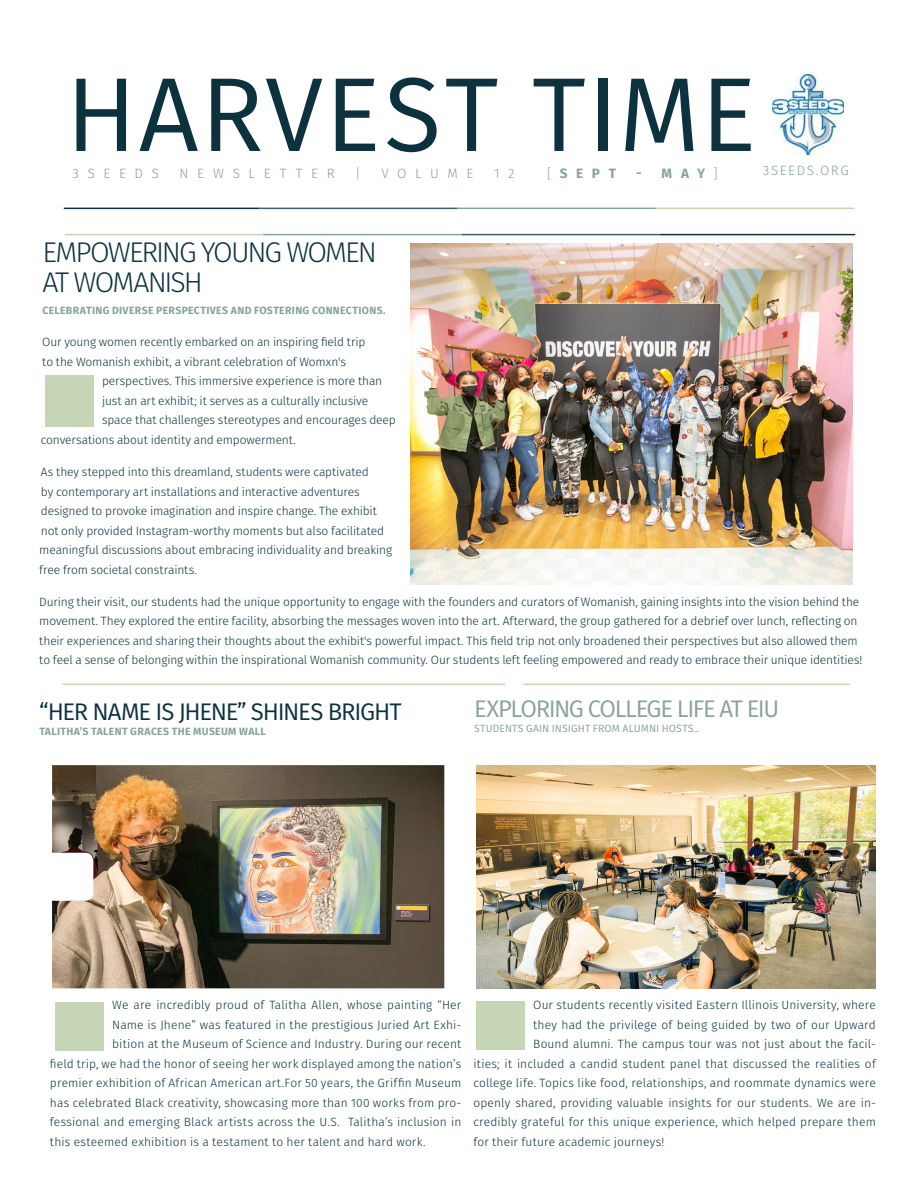
<style>
.page{position:relative;width:918px;height:1188px;background:#fff}
.page>*{position:absolute;margin:0;border:0;box-sizing:border-box;transform-origin:0 0}
.t1{font:105px "Fira Sans";letter-spacing:.015em;color:#0c3240}
.t2{font:300 28.5px/30px "Fira Sans";letter-spacing:-.07em;color:#0c3240}
.t3{font:24px "Fira Sans";letter-spacing:-.05em;color:#0c3240}
.t4{font:24px "Fira Sans";letter-spacing:-.06em;color:#86a498}
.t5{font:300 13.5px "Fira Sans";letter-spacing:.635em;color:#86a498}
.t6{font:700 13.5px "Fira Sans";letter-spacing:.64em;color:#86a498}
.t7{font:300 13.5px "Fira Sans";letter-spacing:.115em;color:#86a498}
.t8{font:300 12px/19.5px "Fira Sans";color:#0c3240}
.t9{font:700 10.5px "Fira Sans";letter-spacing:.03em;color:#86a498}
.t10{font:10.5px "Fira Sans";letter-spacing:.005em;color:#86a498}
.s1{font-weight:300}
</style>
<div class="page">
<hr style="left:64px;top:208px;width:195px;height:1px;background:#0c3240">
<hr style="left:259px;top:208px;width:199px;height:1px;background:#3b5f6c">
<hr style="left:458px;top:208px;width:198px;height:1px;background:#86a498">
<hr style="left:656px;top:208px;width:198px;height:1px;background:#c7d5b7">
<hr style="left:660px;top:234px;width:195px;height:1px;background:#0c3240">
<hr style="left:461px;top:234px;width:199px;height:1px;background:#3b5f6c">
<hr style="left:263px;top:234px;width:198px;height:1px;background:#86a498">
<hr style="left:65px;top:234px;width:198px;height:1px;background:#c7d5b7">
<img style="left:410px;top:243px;width:443px;height:342px">
<img style="left:52px;top:765px;width:392px;height:223px">
<img style="left:476px;top:765px;width:400px;height:223px">
<img style="left:772px;top:75px;width:71px;height:79px">
<div style="left:45px;top:375px;width:49px;height:52px;background:#c7d5b7"></div>
<div style="left:55px;top:1002px;width:49px;height:49px;background:#c7d5b7"></div>
<div style="left:476px;top:1001px;width:49px;height:49px;background:#c7d5b7"></div>
<hr style="left:63px;top:684px;width:442px;height:1px;background:#c7d5b7">
<hr style="left:524px;top:684px;width:326px;height:1px;background:#c7d5b7">
<h1 class="t1" style="left:66px;top:41px;width:692px">HARVEST TIME</h1>
<p class="t5" style="left:73px;top:163px;width:88px">3SEEDS</p>
<p class="t5" style="left:180px;top:163px;width:157px">NEWSLETTER</p>
<p class="t5" style="left:355px;top:163px;width:7px">|</p>
<p class="t5" style="left:381px;top:163px;width:94px">VOLUME</p>
<p class="t5" style="left:494px;top:163px;width:22px">1 2</p>
<p class="t6" style="left:547px;top:163px;width:70px"><span class="s1">[</span>SEPT</p>
<p class="t6" style="left:636px;top:163px;width:83px">- MAY<span class="s1">]</span></p>
<p class="t7" style="left:763px;top:161px;width:88px">3SEEDS.ORG</p>
<h2 class="t2" style="left:42px;top:237px;width:336px">EMPOWERING YOUNG WOMEN<br>AT WOMANISH</h2>
<p class="t9" style="left:42px;top:303px;width:345px">CELEBRATING DIVERSE PERSPECTIVES AND FOSTERING CONNECTIONS.</p>
<p class="t8" style="left:42px;top:333px;width:325px">Our young women recently embarked on an inspiring field trip</p>
<p class="t8" style="left:42px;top:352px;width:305px">to the Womanish exhibit, a vibrant celebration of Womxn's</p>
<p class="t8" style="left:102px;top:372px;width:282px">perspectives. This immersive experience is more than</p>
<p class="t8" style="left:102px;top:391px;width:268px">just an art exhibit; it serves as a culturally inclusive</p>
<p class="t8" style="left:102px;top:411px;width:295px">space that challenges stereotypes and encourages deep</p>
<p class="t8" style="left:41px;top:430px;width:256px">conversations about identity and empowerment.</p>
<p class="t8" style="left:39px;top:462px;width:354px">As they stepped into this dreamland, students were captivated<br>by contemporary art installations and interactive adventures designed to provoke imagination and inspire change. The exhibit not only provided Instagram-worthy moments but also facilitated meaningful discussions about embracing individuality and breaking free from societal constraints.</p>
<p class="t8" style="left:39px;top:592px;width:825px">During their visit, our students had the unique opportunity to engage with the founders and curators of Womanish, gaining insights into the vision behind the movement. They explored the entire facility, absorbing the messages woven into the art. Afterward, the group gathered for a debrief over lunch, reflecting on their experiences and sharing their thoughts about the exhibit's powerful impact. This field trip not only broadened their perspectives but also allowed them to feel a sense of belonging within the inspirational Womanish community. Our students left feeling empowered and ready to embrace their unique identities!</p>
<h3 class="t3" style="left:39px;top:695px;width:364px">“HER NAME IS JHENE” SHINES BRIGHT</h3>
<p class="t9" style="left:39px;top:724px;width:228px">TALITHA’S TALENT GRACES THE MUSEUM WALL</p>
<h3 class="t4" style="left:474px;top:692px;width:306px">EXPLORING COLLEGE LIFE AT EIU</h3>
<p class="t10" style="left:474px;top:721px;width:226px">STUDENTS GAIN INSIGHT FROM ALUMNI HOSTS..</p>
<p class="t8" style="left:112px;top:995px;width:351px">We are incredibly proud of Talitha Allen, whose painting “Her</p>
<p class="t8" style="left:112px;top:1015px;width:351px">Name is Jhene” was featured in the prestigious Juried Art Exhi-</p>
<p class="t8" style="left:112px;top:1034px;width:351px">bition at the Museum of Science and Industry. During our recent</p>
<p class="t8" style="left:50px;top:1054px;width:413px">field trip, we had the honor of seeing her work displayed among the nation’s</p>
<p class="t8" style="left:50px;top:1073px;width:413px">premier exhibition of African American art.For 50 years, the Griffin Museum</p>
<p class="t8" style="left:50px;top:1093px;width:413px">has celebrated Black creativity, showcasing more than 100 works from pro-</p>
<p class="t8" style="left:50px;top:1112px;width:413px">fessional and emerging Black artists across the U.S. Talitha’s inclusion in</p>
<p class="t8" style="left:50px;top:1132px;width:377px">this esteemed exhibition is a testament to her talent and hard work.</p>
<p class="t8" style="left:533px;top:995px;width:344px">Our students recently visited Eastern Illinois University, where</p>
<p class="t8" style="left:533px;top:1015px;width:344px">they had the privilege of being guided by two of our Upward</p>
<p class="t8" style="left:533px;top:1034px;width:344px">Bound alumni. The campus tour was not just about the facil-</p>
<p class="t8" style="left:473px;top:1054px;width:404px">ities; it included a candid student panel that discussed the realities of</p>
<p class="t8" style="left:473px;top:1073px;width:404px">college life. Topics like food, relationships, and roommate dynamics were</p>
<p class="t8" style="left:473px;top:1093px;width:404px">openly shared, providing valuable insights for our students. We are in-</p>
<p class="t8" style="left:473px;top:1112px;width:404px">credibly grateful for this unique experience, which helped prepare them</p>
<p class="t8" style="left:473px;top:1132px;width:193px">for their future academic journeys!</p>
</div>
